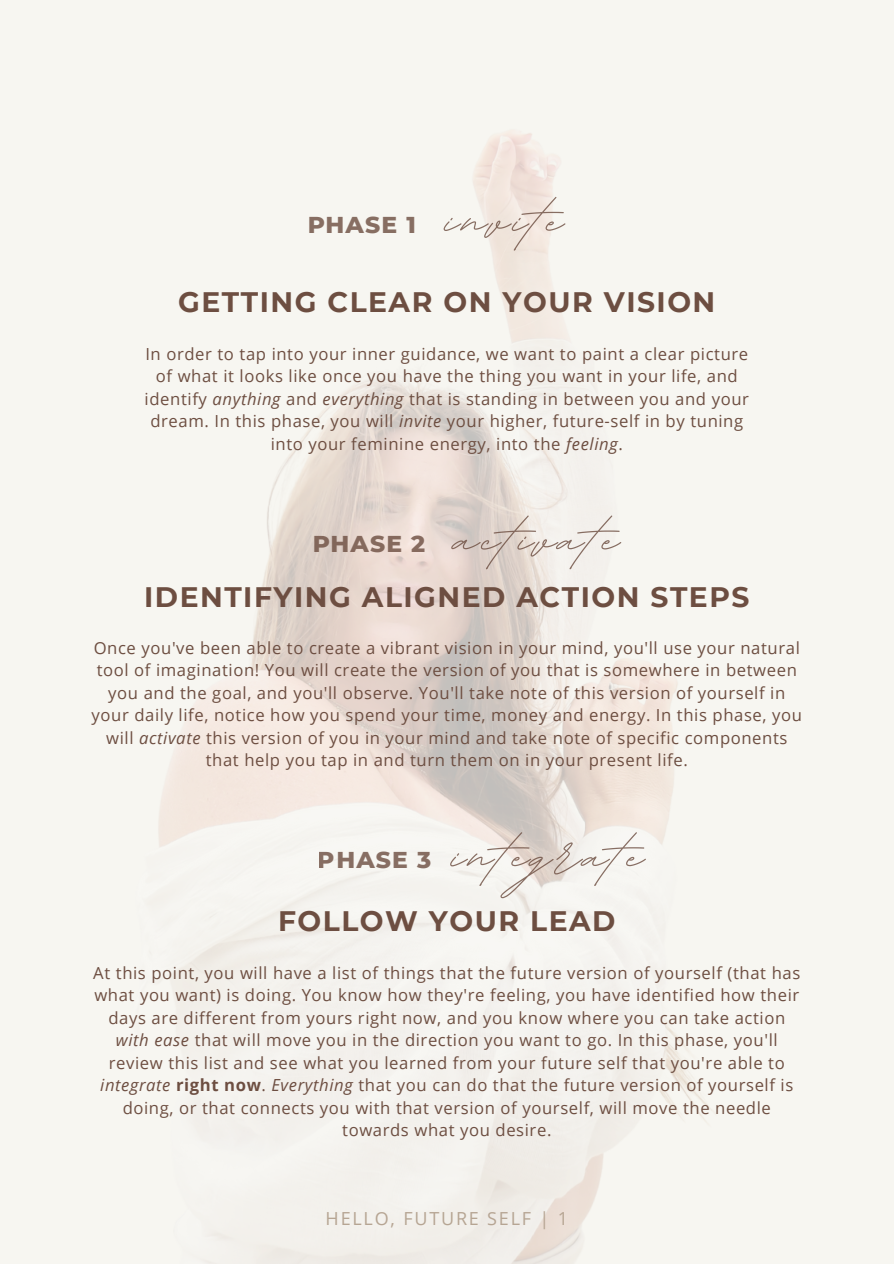
<style>
.page{position:relative;width:894px;height:1264px;background:#fff}
.page>*{position:absolute;margin:0;border:0;box-sizing:border-box;transform-origin:0 0}
.t1{font:700 78.9px "BD Script";letter-spacing:.05em;color:#6d4e41}
.t2{font:700 28.2px "Montserrat";letter-spacing:.055em;color:#6d4e41}
.t3{font:800 23.4px "Montserrat";letter-spacing:.05em;color:#6d4e41}
.t4{font:18px "Open Sans";letter-spacing:.1em;color:#b6a593}
.t5{font:16.65px/22.5px "Open Sans";letter-spacing:.035em;color:#6d4e41;text-align:center}
.s1{font-style:italic}
.s2{font-weight:700}
</style>
<div class="page">
<h3 class="t3" style="left:307px;top:210px;width:110px">PHASE 1</h3>
<h1 class="t1" style="left:445px;top:168px;width:119px">invite</h1>
<h1 class="t2" style="left:178px;top:285px;width:538px">GETTING CLEAR ON YOUR VISION</h1>
<h3 class="t5" style="left:145px;top:342px;width:605px">In order to tap into your inner guidance, we want to paint a clear picture of what it looks like once you have the thing you want in your life, and identify <span class="s1">anything</span> and <span class="s1">everything</span> that is standing in between you and your dream. In this phase, you will <span class="s1">invite</span> your higher, future-self in by tuning into your feminine energy, into the <span class="s1">feeling</span>.</h3>
<h3 class="t3" style="left:312px;top:529px;width:115px">PHASE 2</h3>
<h1 class="t1" style="left:455px;top:487px;width:165px">activate</h1>
<h2 class="t2" style="left:144px;top:579px;width:606px">IDENTIFYING ALIGNED ACTION STEPS</h2>
<p class="t5" style="left:92px;top:636px;width:711px">Once you've been able to create a vibrant vision in your mind, you'll use your natural tool of imagination! You will create the version of you that is somewhere in between you and the goal, and you'll observe. You'll take note of this version of yourself in your daily life, notice how you spend your time, money and energy. In this phase, you will <span class="s1">activate</span> this version of you in your mind and take note of specific components that help you tap in and turn them on in your present life.</p>
<h3 class="t3" style="left:318px;top:845px;width:115px">PHASE 3</h3>
<h1 class="t1" style="left:451px;top:803px;width:193px">integrate</h1>
<h1 class="t2" style="left:278px;top:904px;width:339px">FOLLOW YOUR LEAD</h1>
<h3 class="t5" style="left:93px;top:961px;width:708px">At this point, you will have a list of things that the future version of yourself (that has what you want) is doing. You know how they're feeling, you have identified how their days are different from yours right now, and you know where you can take action <span class="s1">with ease</span> that will move you in the direction you want to go. In this phase, you'll review this list and see what you learned from your future self that you're able to <span class="s1">integrate</span> <span class="s2">right now</span>. <span class="s1">Everything</span> that you can do that the future version of yourself is doing, or that connects you with that version of yourself, will move the needle towards what you desire.</h3>
<p class="t4" style="left:325px;top:1206px;width:244px">HELLO, FUTURE SELF | 1</p>
</div>
